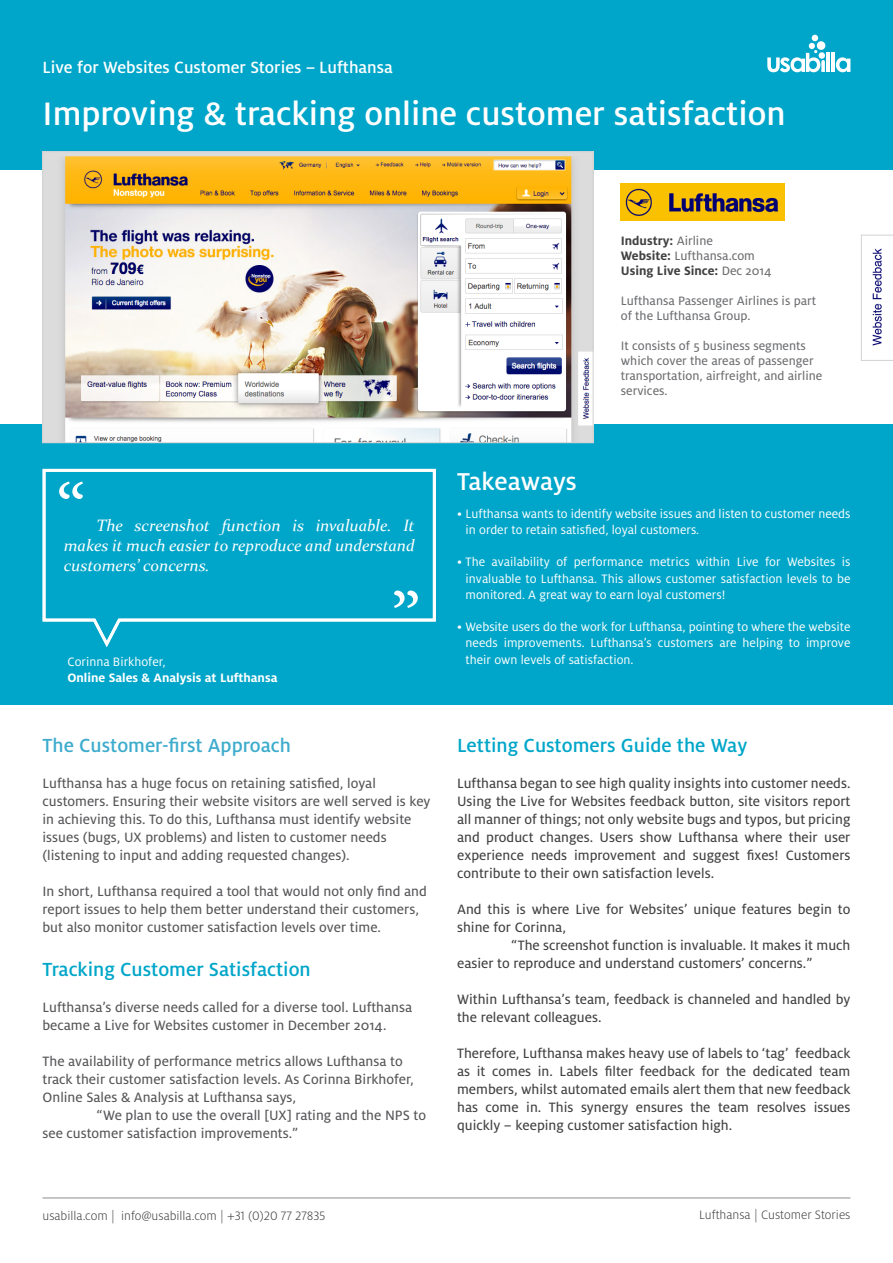
<style>
.page{position:relative;width:893px;height:1263px;background:#fff}
.page>*{position:absolute;margin:0;border:0;box-sizing:border-box;transform-origin:0 0}
.t1{font:500 36px "Milo OT";color:#fff}
.t2{font:500 27px "Milo OT";color:#fff}
.t3{font:500 21px "Milo OT";color:#00a6c9}
.t4{font:500 21px "Milo OT";color:#3eaccd}
.t5{font:500 18px "Milo OT";color:#fff}
.t6{font:italic 16.5px/19.8px "Constantia";color:#fff;text-align:justify}
.t7{font:15px/18px "Milo OT Text";color:#414042}
.t8{font:15px/18px "Milo OT Text";color:#565659}
.t9{font:13.5px/16.2px "Milo OT";color:#fff;text-align:justify}
.t10{font:13.5px/15px "Milo OT Text";color:#6d6e71}
.t11{font:300 13.5px "Milo OT";color:#414042}
.t12{font:700 13.5px "Milo OT";color:#414042}
.t13{font:700 13.5px "Milo OT";color:#fff}
.s1{font-family:"Milo OT Text";font-weight:400;color:#6d6e71}
.s2{font-family:"Milo OT";font-weight:700;color:#414042}
</style>
<div class="page">
<div style="left:0;top:0;width:893px;height:705px;background:#00a6c9"></div>
<hr style="left:826px;top:53px;width:4px;height:19px;background:#fff">
<hr style="left:831px;top:53px;width:4px;height:19px;background:#fff">
<svg style="left:836px;top:57px;width:14px;height:15px"></svg>
<svg style="left:767px;top:35px;width:58px;height:37px"></svg>
<div style="left:0;top:171px;width:893px;height:253px;background:#fff"></div>
<hr style="left:43px;top:1197px;width:807px;height:1px;background:#414042">
<svg style="left:42px;top:468px;width:394px;height:179px"></svg>
<svg style="left:394px;top:590px;width:24px;height:18px"></svg>
<svg style="left:59px;top:481px;width:24px;height:18px"></svg>
<img style="left:45px;top:153px;width:546px;height:288px">
<div style="left:43px;top:151px;width:550px;height:292px;border:1px solid #cfd1d2"></div>
<img style="left:621px;top:183px;width:163px;height:38px">
<img style="left:872px;top:248px;width:10px;height:98px">
<div style="left:861px;top:235px;width:32px;height:126px;border:1px solid #d1d3d4"></div>
<p class="t5" style="left:43px;top:58px;width:352px">Live for Websites Customer Stories – Lufthansa</p>
<h1 class="t1" style="left:43px;top:94px;width:744px">Improving &amp; tracking online customer satisfaction</h1>
<p class="t12" style="left:621px;top:234px;width:94px">Industry: <span class="s1">Airline</span></p>
<p class="t10" style="left:621px;top:249px;width:136px"><span class="s2">Website:</span> Lufthansa.com</p>
<p class="t12" style="left:621px;top:263px;width:152px">Using Live Since: <span class="s1">Dec 2014</span></p>
<p class="t10" style="left:621px;top:294px;width:197px">Lufthansa Passenger Airlines is part of the Lufthansa Group.</p>
<p class="t10" style="left:621px;top:339px;width:203px">It consists of 5 business segments which cover the areas of passenger transportation, airfreight, and airline services.</p>
<p class="t6" style="left:64px;top:515px;width:352px;text-indent:33px">The screenshot function is invaluable. It makes it much easier to reproduce and understand customers’ concerns.</p>
<p class="t9" style="left:67px;top:654px;width:100px">Corinna Birkhofer,</p>
<p class="t13" style="left:67px;top:670px;width:212px">Online Sales &amp; Analysis at Lufthansa</p>
<h3 class="t4" style="left:43px;top:734px;width:250px">The Customer-first Approach</h3>
<p class="t8" style="left:43px;top:775px;width:389px">Lufthansa has a huge focus on retaining satisfied, loyal customers. Ensuring their website visitors are well served is key in achieving this. To do this, Lufthansa must identify website issues (bugs, UX problems) and listen to customer needs (listening to input and adding requested changes).</p>
<p class="t8" style="left:43px;top:883px;width:386px">In short, Lufthansa required a tool that would not only find and report issues to help them better understand their customers, but also monitor customer satisfaction levels over time.</p>
<h3 class="t3" style="left:43px;top:957px;width:270px">Tracking Customer Satisfaction</h3>
<p class="t8" style="left:43px;top:998px;width:371px">Lufthansa’s diverse needs called for a diverse tool. Lufthansa became a Live for Websites customer in December 2014.</p>
<p class="t8" style="left:43px;top:1052px;width:373px">The availability of performance metrics allows Lufthansa to track their customer satisfaction levels. As Corinna Birkhofer,<br>Online Sales &amp; Analysis at Lufthansa says,</p>
<p class="t8" style="left:43px;top:1106px;width:385px;text-indent:54px">“We plan to use the overall [UX] rating and the NPS to see customer satisfaction improvements.”</p>
<h2 class="t2" style="left:457px;top:466px;width:121px">Takeaways</h2>
<p class="t9" style="left:466px;top:506px;width:386px;text-indent:-9px">• Lufthansa wants to identify website issues and listen to customer needs in order to retain satisfied, loyal customers.</p>
<p class="t9" style="left:466px;top:554px;width:386px;text-indent:-9px">• The availability of performance metrics within Live for Websites is invaluable to Lufthansa. This allows customer satisfaction levels to be monitored. A great way to earn loyal customers!</p>
<p class="t9" style="left:466px;top:619px;width:386px;text-indent:-9px">• Website users do the work for Lufthansa, pointing to where the website needs improvements. Lufthansa’s customers are helping to improve their own levels of satisfaction.</p>
<h3 class="t3" style="left:457px;top:734px;width:292px">Letting Customers Guide the Way</h3>
<p class="t7" style="left:457px;top:775px;width:395px;text-align:justify">Lufthansa began to see high quality insights into customer needs.<br>Using the Live for Websites feedback button, site visitors report all manner of things; not only website bugs and typos, but pricing and product changes. Users show Lufthansa where their user experience needs improvement and suggest fixes! Customers contribute to their own satisfaction levels.</p>
<p class="t7" style="left:457px;top:901px;width:395px">And this is where Live for Websites’ unique features begin to shine for Corinna,</p>
<p class="t7" style="left:457px;top:937px;width:395px;text-indent:54px">“The screenshot function is invaluable. It makes it much easier to reproduce and understand customers’ concerns.”</p>
<p class="t7" style="left:457px;top:991px;width:395px">Within Lufthansa’s team, feedback is channeled and handled by the relevant colleagues.</p>
<p class="t7" style="left:457px;top:1045px;width:395px;text-align:justify">Therefore, Lufthansa makes heavy use of labels to ‘tag’ feedback as it comes in. Labels filter feedback for the dedicated team members, whilst automated emails alert them that new feedback has come in. This synergy ensures the team resolves issues quickly – keeping customer satisfaction high.</p>
<p class="t11" style="left:43px;top:1208px;width:284px">usabilla.com | info@usabilla.com | +31 (0)20 77 27835</p>
<p class="t11" style="left:699px;top:1208px;width:153px">Lufthansa | Customer Stories</p>
</div>
